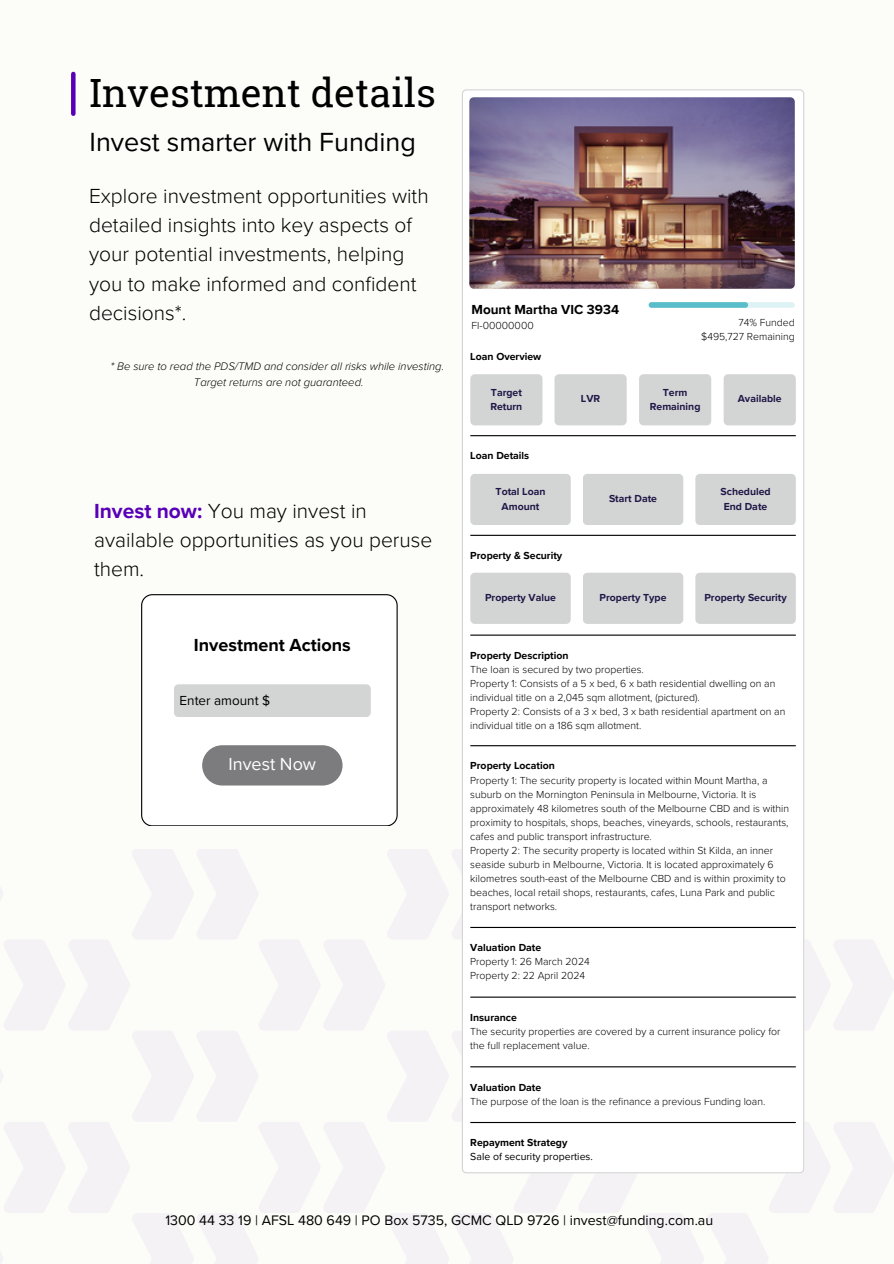
<style>
.page{position:relative;width:894px;height:1264px;background:#fff}
.page>*{position:absolute;margin:0;border:0;box-sizing:border-box;transform-origin:0 0}
.t1{font:39px "Roboto Slab";color:#000}
.t2{font:27px "Proxima Nova";color:#000}
.t3{font:300 21px/29.2px "Proxima Nova";color:#000}
.t4{font:700 18px "Proxima Nova";color:#000}
.t5{font:18px "Proxima Nova";color:#fff}
.t6{font:14.25px "Proxima Nova";color:#000}
.t7{font:700 13.5px "Proxima Nova";color:#000}
.t8{font:13.5px "Proxima Nova";color:#000}
.t9{font:italic 300 11.25px "Proxima Nova";color:#000}
.t10{font:300 10.5px/14px "Proxima Nova";color:#000}
.t11{font:700 10.5px "Proxima Nova";color:#000}
.t12{font:700 10.5px/14.7px "Proxima Nova";color:#201747}
.t13{font:10.5px "Proxima Nova";color:#000}
.s1{font-weight:700;color:#5800b7}
</style>
<div class="page">
<div style="left:0;top:0;width:893px;height:1263px;background:#fcfcf8"></div>
<svg style="left:461px;top:89px;width:342px;height:1084px"></svg>
<img style="left:469px;top:97px;width:325px;height:192px">
<div style="left:470px;top:474px;width:100px;height:51px;background:#d3d4d4;border-radius:4px"></div>
<div style="left:695px;top:474px;width:100px;height:51px;background:#d3d4d4;border-radius:4px"></div>
<div style="left:582px;top:474px;width:101px;height:51px;background:#d3d4d4;border-radius:4px"></div>
<hr style="left:470px;top:535px;width:325px;height:1px;background:#000">
<hr style="left:470px;top:634px;width:325px;height:1px;background:#000">
<div style="left:470px;top:374px;width:72px;height:51px;background:#d3d4d4;border-radius:4px"></div>
<div style="left:723px;top:374px;width:72px;height:51px;background:#d3d4d4;border-radius:4px"></div>
<div style="left:639px;top:374px;width:72px;height:51px;background:#d3d4d4;border-radius:4px"></div>
<div style="left:554px;top:374px;width:72px;height:51px;background:#d3d4d4;border-radius:4px"></div>
<hr style="left:470px;top:435px;width:325px;height:1px;background:#000">
<div style="left:470px;top:572px;width:100px;height:52px;background:#d3d4d4;border-radius:4px"></div>
<div style="left:695px;top:572px;width:100px;height:52px;background:#d3d4d4;border-radius:4px"></div>
<div style="left:582px;top:572px;width:101px;height:52px;background:#d3d4d4;border-radius:4px"></div>
<hr style="left:470px;top:745px;width:325px;height:1px;background:#000">
<hr style="left:470px;top:926px;width:325px;height:2px;background:#000">
<hr style="left:470px;top:996px;width:325px;height:1px;background:#000">
<hr style="left:470px;top:1066px;width:325px;height:1px;background:#000">
<hr style="left:470px;top:1121px;width:325px;height:2px;background:#000">
<svg style="left:648px;top:302px;width:146px;height:6px"></svg>
<svg style="left:141px;top:594px;width:256px;height:232px"></svg>
<div style="left:202px;top:745px;width:140px;height:40px;background:#7c7c7f;border-radius:20px"></div>
<div style="left:174px;top:684px;width:196px;height:33px;background:#d3d4d4;border-radius:5px"></div>
<div style="left:71px;top:74px;width:5px;height:40px;background:#5800b7"></div>
<p class="t1" style="left:90px;top:66px;width:347px">Investment details</p>
<h3 class="t2" style="left:90px;top:126px;width:328px">Invest smarter with Funding</h3>
<p class="t3" style="left:89px;top:182px;width:341px">Explore investment opportunities with detailed insights into key aspects of your potential investments, helping you to make informed and confident decisions*.</p>
<p class="t9" style="left:110px;top:360px;width:335px">* Be sure to read the PDS/TMD and consider all risks while investing.</p>
<p class="t9" style="left:194px;top:375px;width:171px">Target returns are not guaranteed.</p>
<h4 class="t3" style="left:94px;top:496px;width:340px"><span class="s1">Invest now:</span> You may invest in available opportunities as you peruse them.</h4>
<h2 class="t4" style="left:194px;top:634px;width:158px">Investment Actions</h2>
<h3 class="t8" style="left:179px;top:692px;width:92px">Enter amount $</h3>
<p class="t5" style="left:228px;top:753px;width:89px">Invest Now</p>
<p class="t7" style="left:471px;top:301px;width:149px">Mount Martha VIC 3934</p>
<p class="t10" style="left:471px;top:318px;width:64px">FI-00000000</p>
<p class="t10" style="left:738px;top:315px;width:58px">74% Funded</p>
<p class="t10" style="left:701px;top:329px;width:95px">$495,727 Remaining</p>
<p class="t11" style="left:470px;top:350px;width:72px">Loan Overview</p>
<p class="t12" style="left:490px;top:385px;width:33px">Target<br>Return</p>
<p class="t12" style="left:737px;top:392px;width:45px">Available</p>
<p class="t12" style="left:649px;top:385px;width:52px;text-align:center">Term<br>Remaining</p>
<p class="t12" style="left:580px;top:392px;width:21px">LVR</p>
<p class="t11" style="left:470px;top:450px;width:60px">Loan Details</p>
<h1 class="t12" style="left:495px;top:484px;width:51px">Total Loan</h1>
<h6 class="t12" style="left:501px;top:499px;width:39px">Amount</h6>
<p class="t11" style="left:470px;top:549px;width:93px">Property &amp; Security</p>
<p class="t12" style="left:609px;top:491px;width:49px">Start Date</p>
<p class="t12" style="left:720px;top:484px;width:52px">Scheduled</p>
<p class="t12" style="left:723px;top:499px;width:45px">End Date</p>
<p class="t12" style="left:485px;top:590px;width:72px">Property Value</p>
<p class="t12" style="left:599px;top:590px;width:68px">Property Type</p>
<p class="t12" style="left:704px;top:590px;width:84px">Property Security</p>
<p class="t11" style="left:470px;top:649px;width:100px">Property Description</p>
<p class="t10" style="left:470px;top:662px;width:175px">The loan is secured by two properties.</p>
<p class="t10" style="left:470px;top:676px;width:306px">Property 1: Consists of a 5 x bed, 6 x bath residential dwelling on an individual title on a 2,045 sqm allotment, (pictured).</p>
<p class="t10" style="left:470px;top:704px;width:316px">Property 2: Consists of a 3 x bed, 3 x bath residential apartment on an individual title on a 186 sqm allotment.</p>
<p class="t11" style="left:470px;top:759px;width:86px">Property Location</p>
<p class="t10" style="left:470px;top:773px;width:320px">Property 1: The security property is located within Mount Martha, a suburb on the Mornington Peninsula in Melbourne, Victoria. It is approximately 48 kilometres south of the Melbourne CBD and is within proximity to hospitals, shops, beaches, vineyards, schools, restaurants, cafes and public transport infrastructure.</p>
<p class="t10" style="left:470px;top:843px;width:317px">Property 2: The security property is located within St Kilda, an inner seaside suburb in Melbourne, Victoria. It is located approximately 6 kilometres south-east of the Melbourne CBD and is within proximity to beaches, local retail shops, restaurants, cafes, Luna Park and public transport networks.</p>
<p class="t11" style="left:470px;top:941px;width:72px">Valuation Date</p>
<p class="t10" style="left:470px;top:955px;width:121px">Property 1: 26 March 2024</p>
<p class="t10" style="left:470px;top:969px;width:116px">Property 2: 22 April 2024</p>
<p class="t11" style="left:470px;top:1011px;width:48px">Insurance</p>
<p class="t10" style="left:470px;top:1024px;width:311px">The security properties are covered by a current insurance policy for the full replacement value.</p>
<p class="t11" style="left:470px;top:1080px;width:72px">Valuation Date</p>
<p class="t10" style="left:470px;top:1094px;width:296px">The purpose of the loan is the refinance a previous Funding loan.</p>
<p class="t11" style="left:470px;top:1136px;width:99px">Repayment Strategy</p>
<p class="t13" style="left:470px;top:1150px;width:124px">Sale of security properties.</p>
<p class="t6" style="left:165px;top:1211px;width:549px">1300 44 33 19 | AFSL 480 649 | PO Box 5735, GCMC QLD 9726 | invest@funding.com.au</p>
</div>
